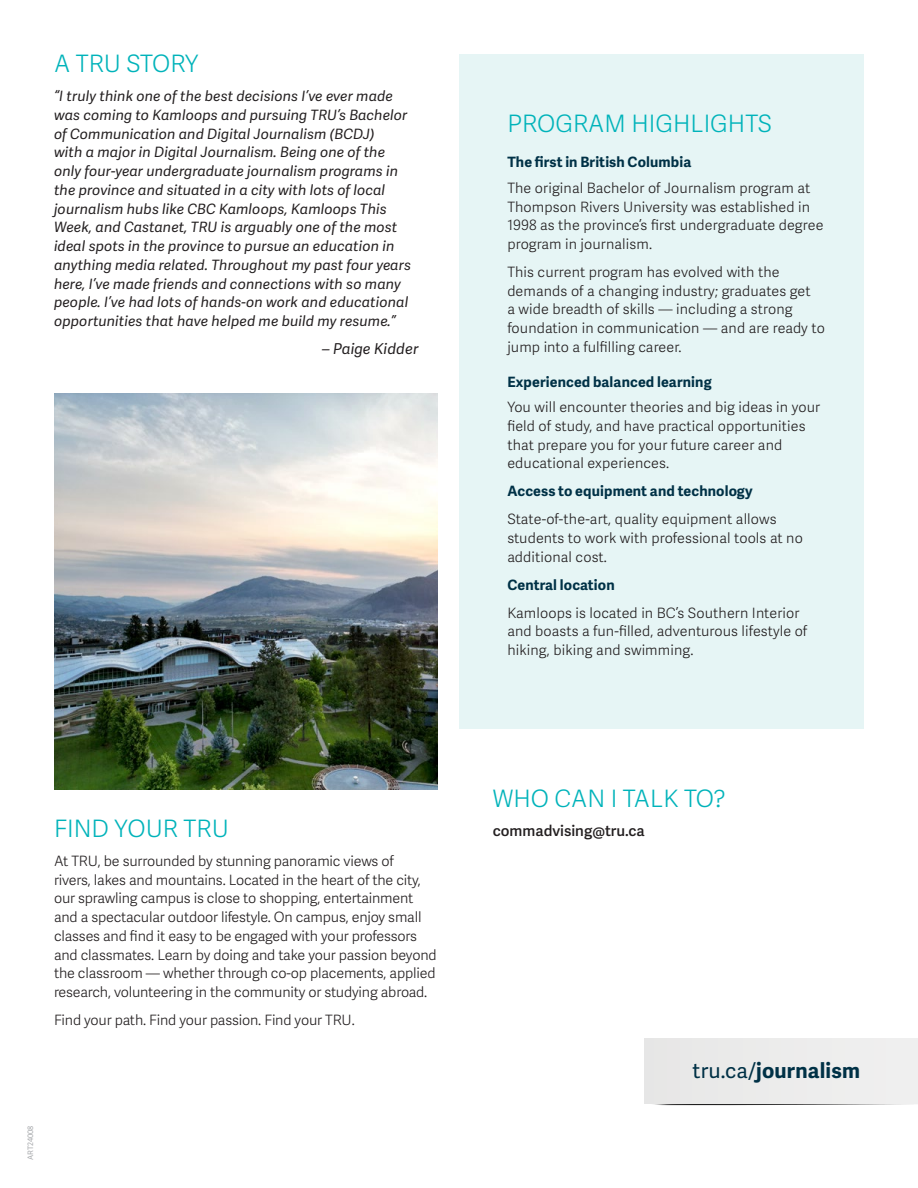
<style>
.page{position:relative;width:918px;height:1188px;background:#fff}
.page>*{position:absolute;margin:0;border:0;box-sizing:border-box;transform-origin:0 0}
.t1{font:300 24px "Adelle Sans";color:#00b3ba}
.t2{font:700 21px "Adelle Sans";letter-spacing:.01em;color:#003146}
.t3{font:600 15px "Adelle Sans";color:#231f20}
.t4{font:italic 15px "Adelle Sans";letter-spacing:.01em;color:#231f20}
.t5{font:300 14.25px/18.8px "Adelle Sans";color:#231f20}
.t6{font:italic 14.25px/18.8px "Adelle Sans";letter-spacing:.01em;color:#231f20}
.t7{font:700 14.25px "Adelle Sans";letter-spacing:.01em;color:#003146}
.t8{font:7.5px "Adelle Sans";color:#a7a9ac}
.s1{font-weight:400}
</style>
<div class="page">
<div style="left:459px;top:54px;width:405px;height:675px;background:#e6f5f5"></div>
<img style="left:54px;top:393px;width:383px;height:396px">
<svg style="left:644px;top:1103px;width:274px;height:3px"></svg>
<div style="left:644px;top:1038px;width:274px;height:65px;background:#ececeb"></div>
<h1 class="t1" style="left:54px;top:47px;width:146px">A TRU STORY</h1>
<p class="t6" style="left:54px;top:86px;width:358px">“I truly think one of the best decisions I’ve ever made was coming to Kamloops and pursuing TRU’s Bachelor of Communication and Digital Journalism (BCDJ)<br>with a major in Digital Journalism. Being one of the only four-year undergraduate journalism programs in the province and situated in a city with lots of local journalism hubs like CBC Kamloops, Kamloops This Week, and Castanet, TRU is arguably one of the most ideal spots in the province to pursue an education in anything media related. Throughout my past four years here, I’ve made friends and connections with so many people. I’ve had lots of hands-on work and educational opportunities that have helped me build my resume.”</p>
<p class="t4" style="left:322px;top:338px;width:98px">– Paige Kidder</p>
<h1 class="t1" style="left:507px;top:106px;width:266px">PROGRAM HIGHLIGHTS</h1>
<p class="t7" style="left:507px;top:152px;width:185px">The first in British Columbia</p>
<p class="t5" style="left:507px;top:178px;width:318px">The original Bachelor of Journalism program at Thompson Rivers University was established in 1998 as the province’s first undergraduate degree program in journalism.</p>
<p class="t5" style="left:507px;top:262px;width:319px">This current program has evolved with the demands of a changing industry; graduates get<br>a wide breadth of skills — including a strong foundation in communication — and are ready to jump into a fulfilling career.</p>
<p class="t7" style="left:507px;top:371px;width:206px">Experienced balanced learning</p>
<p class="t5" style="left:507px;top:397px;width:314px">You will encounter theories and big ideas in your field of study, and have practical opportunities that prepare you for your future career and educational experiences.</p>
<p class="t7" style="left:507px;top:481px;width:247px">Access to equipment and technology</p>
<p class="t5" style="left:507px;top:509px;width:297px">State-of-the-art, quality equipment allows students to work with professional tools at no additional cost.</p>
<p class="t7" style="left:507px;top:574px;width:109px">Central location</p>
<p class="t5" style="left:507px;top:603px;width:302px">Kamloops is located in BC’s Southern Interior and boasts a fun-filled, adventurous lifestyle of hiking, biking and swimming.</p>
<p class="t8" style="left:25px;top:1160px;width:36px;rotate:-90deg">ART24008</p>
<h1 class="t1" style="left:493px;top:782px;width:235px">WHO CAN I TALK TO?</h1>
<h1 class="t1" style="left:54px;top:811px;width:176px">FIND YOUR TRU</h1>
<p class="t3" style="left:493px;top:822px;width:153px">commadvising@tru.ca</p>
<p class="t5" style="left:54px;top:851px;width:384px">At TRU, be surrounded by stunning panoramic views of<br>rivers, lakes and mountains. Located in the heart of the city, our sprawling campus is close to shopping, entertainment and a spectacular outdoor lifestyle. On campus, enjoy small classes and find it easy to be engaged with your professors and classmates. Learn by doing and take your passion beyond the classroom — whether through co-op placements, applied research, volunteering in the community or studying abroad.</p>
<p class="t5" style="left:54px;top:1010px;width:302px">Find your path. Find your passion. Find your TRU.</p>
<h2 class="t2" style="left:693px;top:1055px;width:169px"><span class="s1">tru.ca/</span>journalism</h2>
</div>
